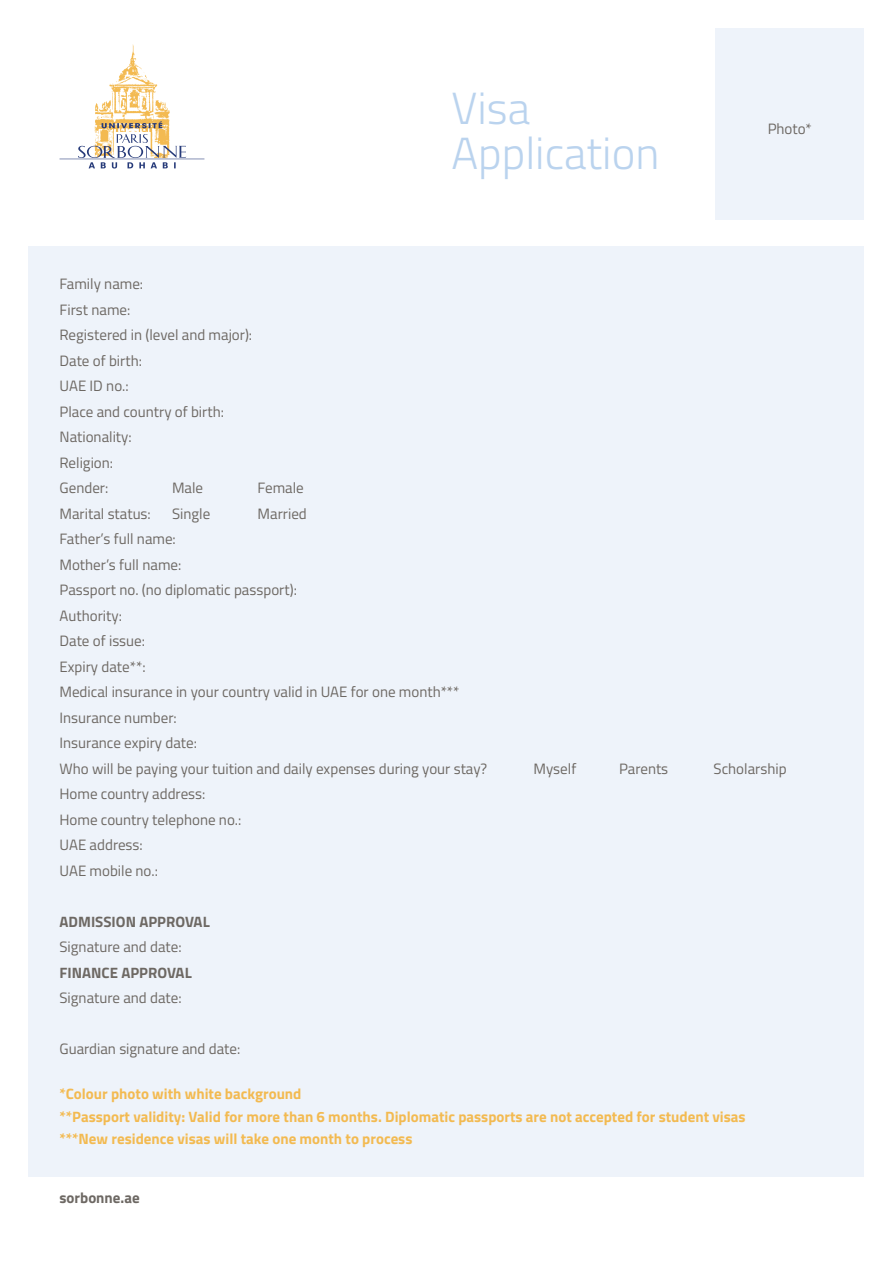
<style>
.page{position:relative;width:893px;height:1263px;background:#fff}
.page>*{position:absolute;margin:0;border:0;box-sizing:border-box;transform-origin:0 0}
.t1{font:300 45px/45px "Titillium Web";color:#bad3ee}
.t2{font:15px/25.5px "Titillium Web";color:#6d6863}
.t3{font:700 15px/22.5px "Titillium Web";color:#f3ba51}
.t4{font:700 15px "Titillium Web";color:#6d6863}
</style>
<div class="page">
<div style="left:29px;top:247px;width:835px;height:930px;background:#eef3fa"></div>
<svg style="left:60px;top:44px;width:144px;height:125px"></svg>
<div style="left:716px;top:28px;width:148px;height:192px;background:#eef3fa"></div>
<p class="t2" style="left:60px;top:270px;width:194px">Family name:<br>First name:<br>Registered in (level and major):<br>Date of birth:<br>UAE ID no.:<br>Place and country of birth:<br>Nationality:<br>Religion:<br>Gender:</p>
<p class="t2" style="left:172px;top:474px;width:33px">Male</p>
<p class="t2" style="left:258px;top:474px;width:48px">Female</p>
<h1 class="t1" style="left:452px;top:83px;width:209px">Visa<br>Application</h1>
<p class="t2" style="left:768px;top:115px;width:46px">Photo*</p>
<p class="t2" style="left:60px;top:500px;width:93px">Marital status:</p>
<p class="t2" style="left:172px;top:500px;width:40px">Single</p>
<p class="t2" style="left:258px;top:500px;width:51px">Married</p>
<p class="t2" style="left:60px;top:525px;width:429px">Father’s full name:<br>Mother’s full name:<br>Passport no. (no diplomatic passport):<br>Authority:<br>Date of issue:<br>Expiry date**:<br>Medical insurance in your country valid in UAE for one month***<br>Insurance number:<br>Insurance expiry date:<br>Who will be paying your tuition and daily expenses during your stay?</p>
<p class="t2" style="left:60px;top:780px;width:183px">Home country address:<br>Home country telephone no.:<br>UAE address:<br>UAE mobile no.:</p>
<p class="t2" style="left:534px;top:755px;width:44px">Myself</p>
<p class="t2" style="left:619px;top:755px;width:51px">Parents</p>
<p class="t2" style="left:714px;top:755px;width:75px">Scholarship</p>
<p class="t4" style="left:60px;top:910px;width:152px">ADMISSION APPROVAL</p>
<p class="t2" style="left:60px;top:933px;width:124px">Signature and date:</p>
<p class="t4" style="left:60px;top:961px;width:134px">FINANCE APPROVAL</p>
<p class="t2" style="left:60px;top:984px;width:124px">Signature and date:</p>
<p class="t2" style="left:60px;top:1035px;width:182px">Guardian signature and date:</p>
<p class="t3" style="left:60px;top:1082px;width:688px">*Colour photo with white background<br>**Passport validity: Valid for more than 6 months. Diplomatic passports are not accepted for student visas ***New residence visas will take one month to process</p>
<p class="t4" style="left:60px;top:1187px;width:82px">sorbonne.ae</p>
</div>
